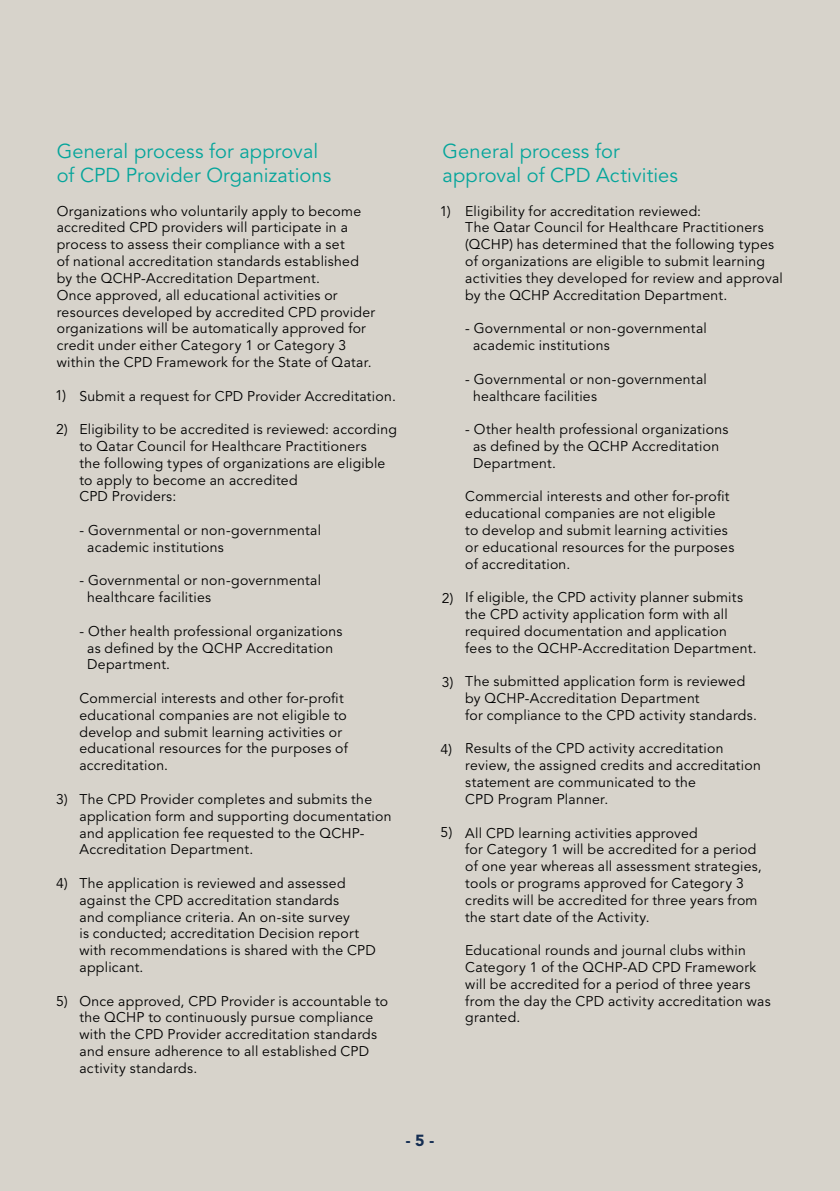
<style>
.page{position:relative;width:840px;height:1191px;background:#fff}
.page>*{position:absolute;margin:0;border:0;box-sizing:border-box;transform-origin:0 0}
.t1{font:20px/24px "Avenir";letter-spacing:.005em;color:#04a59b}
.t2{font:900 16px "Avenir";color:#142d52}
.t3{font:14px/16.8px "Avenir";letter-spacing:.02em;color:#000}
</style>
<div class="page">
<div style="left:0;top:0;width:839px;height:1191px;background:#d7d3cb"></div>
<h1 class="t1" style="left:57px;top:140px;width:276px">General process for approval of CPD Provider Organizations</h1>
<p class="t3" style="left:57px;top:203px;width:320px">Organizations who voluntarily apply to become accredited CPD providers will participate in a process to assess their compliance with a set<br>of national accreditation standards established by the QCHP-Accreditation Department.<br>Once approved, all educational activities or resources developed by accredited CPD provider organizations will be automatically approved for credit under either Category 1 or Category 3 within the CPD Framework for the State of Qatar.</p>
<p class="t3" style="left:79px;top:388px;width:318px">Submit a request for CPD Provider Accreditation.</p>
<p class="t3" style="left:79px;top:421px;width:319px">Eligibility to be accredited is reviewed: according to Qatar Council for Healthcare Practitioners<br>the following types of organizations are eligible to apply to become an accredited<br>CPD Providers:</p>
<p class="t3" style="left:87px;top:522px;width:235px;text-indent:-8px">- Governmental or non-governmental academic institutions</p>
<p class="t3" style="left:87px;top:572px;width:235px;text-indent:-8px">- Governmental or non-governmental healthcare facilities</p>
<p class="t3" style="left:87px;top:623px;width:257px;text-indent:-8px">- Other health professional organizations as defined by the QCHP Accreditation<br>Department.</p>
<p class="t3" style="left:79px;top:690px;width:270px">Commercial interests and other for-profit educational companies are not eligible to develop and submit learning activities or educational resources for the purposes of accreditation.</p>
<p class="t3" style="left:79px;top:791px;width:313px">The CPD Provider completes and submits the application form and supporting documentation and application fee requested to the QCHP-Accreditation Department.</p>
<p class="t3" style="left:79px;top:875px;width:298px">The application is reviewed and assessed against the CPD accreditation standards<br>and compliance criteria. An on-site survey<br>is conducted; accreditation Decision report with recommendations is shared with the CPD applicant.</p>
<p class="t3" style="left:79px;top:992px;width:310px">Once approved, CPD Provider is accountable to the QCHP to continuously pursue compliance with the CPD Provider accreditation standards and ensure adherence to all established CPD activity standards.</p>
<p class="t3" style="left:55px;top:387px;width:12px">1)</p>
<p class="t3" style="left:56px;top:421px;width:13px">2)</p>
<p class="t3" style="left:56px;top:791px;width:13px">3)</p>
<p class="t3" style="left:56px;top:875px;width:13px">4)</p>
<p class="t3" style="left:56px;top:993px;width:13px">5)</p>
<h1 class="t1" style="left:442px;top:140px;width:237px">General process for approval of CPD Activities</h1>
<p class="t3" style="left:465px;top:203px;width:319px">Eligibility for accreditation reviewed:<br>The Qatar Council for Healthcare Practitioners (QCHP) has determined that the following types of organizations are eligible to submit learning activities they developed for review and approval by the QCHP Accreditation Department.</p>
<p class="t3" style="left:473px;top:320px;width:235px;text-indent:-8px">- Governmental or non-governmental academic institutions</p>
<p class="t3" style="left:473px;top:371px;width:235px;text-indent:-8px">- Governmental or non-governmental healthcare facilities</p>
<p class="t3" style="left:473px;top:421px;width:257px;text-indent:-8px">- Other health professional organizations as defined by the QCHP Accreditation<br>Department.</p>
<p class="t3" style="left:465px;top:488px;width:270px">Commercial interests and other for-profit educational companies are not eligible<br>to develop and submit learning activities or educational resources for the purposes of accreditation.</p>
<p class="t3" style="left:465px;top:589px;width:293px">If eligible, the CPD activity planner submits the CPD activity application form with all required documentation and application fees to the QCHP-Accreditation Department.</p>
<p class="t3" style="left:465px;top:673px;width:293px">The submitted application form is reviewed by QCHP-Accreditation Department<br>for compliance to the CPD activity standards.</p>
<p class="t3" style="left:465px;top:740px;width:297px">Results of the CPD activity accreditation review, the assigned credits and accreditation statement are communicated to the<br>CPD Program Planner.</p>
<p class="t3" style="left:465px;top:824px;width:298px">All CPD learning activities approved<br>for Category 1 will be accredited for a period of one year whereas all assessment strategies, tools or programs approved for Category 3 credits will be accredited for three years from the start date of the Activity.</p>
<p class="t3" style="left:465px;top:942px;width:307px">Educational rounds and journal clubs within Category 1 of the QCHP-AD CPD Framework will be accredited for a period of three years from the day the CPD activity accreditation was granted.</p>
<p class="t3" style="left:439px;top:203px;width:12px">1)</p>
<p class="t3" style="left:441px;top:590px;width:13px">2)</p>
<p class="t3" style="left:441px;top:674px;width:13px">3)</p>
<p class="t3" style="left:440px;top:741px;width:13px">4)</p>
<p class="t3" style="left:440px;top:824px;width:13px">5)</p>
<p class="t2" style="left:405px;top:1131px;width:30px">- 5 -</p>
</div>
